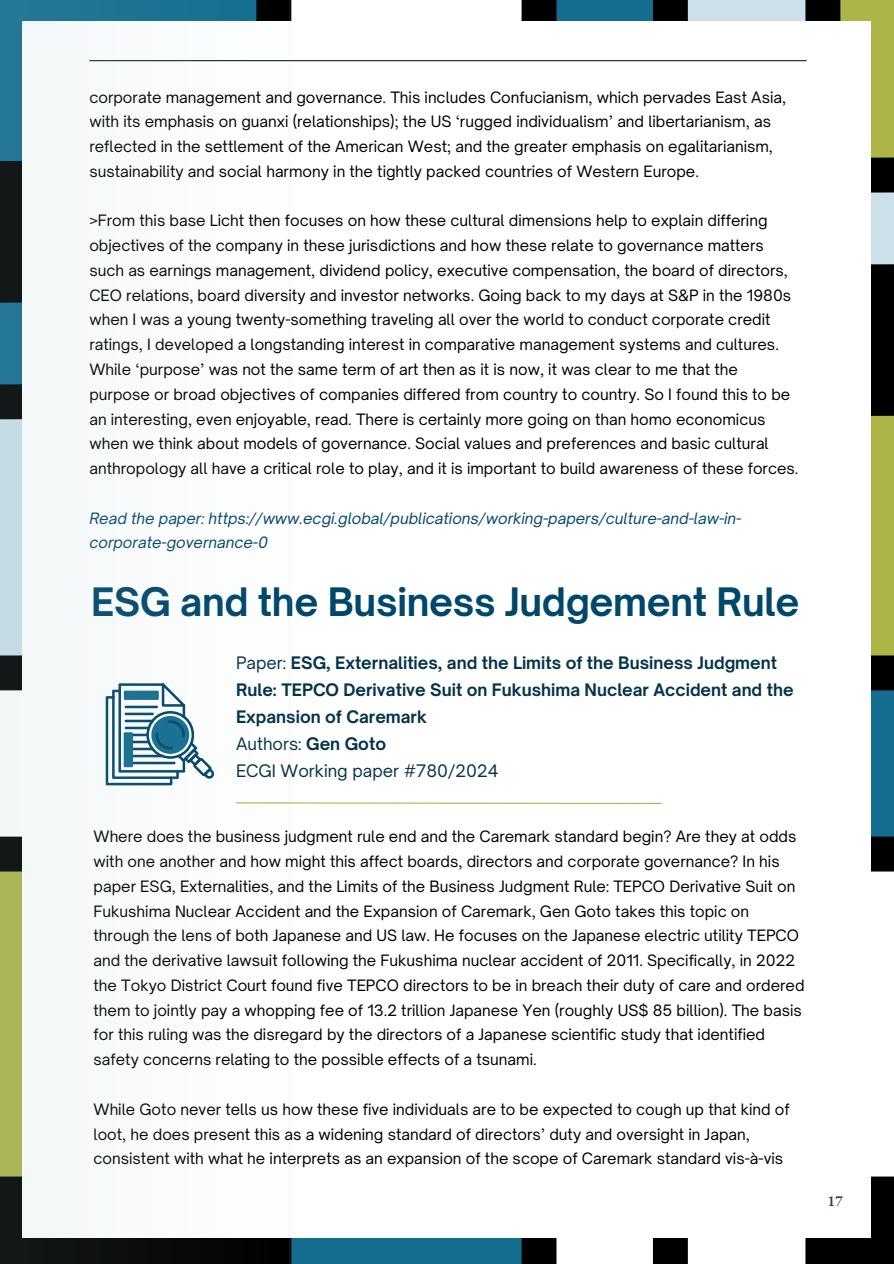
<style>
.page{position:relative;width:894px;height:1264px;background:#fff}
.page>*{position:absolute;margin:0;border:0;box-sizing:border-box;transform-origin:0 0}
.t1{font:700 37.5px "Open Sauce One";letter-spacing:-.01em;color:#00476c}
.t2{font:700 16.5px/27px "Open Sauce One";color:#04344a}
.t3{font:16.5px "Open Sauce One";color:#04344a}
.t4{font:15px/24.8px "Open Sauce One";color:#000}
.t5{font:italic 15px/24.8px "Open Sauce One";color:#00476c}
.t6{font:600 15px "EB Garamond";color:#3f393a}
.s1{font-weight:400}
.s2{font-weight:700}
</style>
<div class="page">
<div style="left:688px;top:0;width:205px;height:283px;background:#cbe0e8"></div>
<div style="left:822px;top:400px;width:71px;height:273px;background:#adb547"></div>
<div style="left:822px;top:673px;width:71px;height:181px;background:#146d8f"></div>
<div style="left:539px;top:0;width:131px;height:177px;background:#146d8f"></div>
<div style="left:822px;top:283px;width:71px;height:107px;background:#000"></div>
<div style="left:822px;top:0;width:71px;height:177px;background:#adb547"></div>
<div style="left:822px;top:1193px;width:71px;height:70px;background:#000"></div>
<div style="left:277px;top:1193px;width:262px;height:70px;background:#146d8f"></div>
<svg style="left:870px;top:140px;width:23px;height:74px"></svg>
<svg style="left:870px;top:246px;width:23px;height:74px"></svg>
<svg style="left:870px;top:363px;width:23px;height:74px"></svg>
<div style="left:0;top:655px;width:893px;height:35px;background:#000"></div>
<div style="left:0;top:836px;width:893px;height:35px;background:#000"></div>
<div style="left:0;top:1176px;width:893px;height:35px;background:#000"></div>
<div style="left:652px;top:0;width:35px;height:1263px;background:#000"></div>
<div style="left:521px;top:0;width:35px;height:1263px;background:#000"></div>
<div style="left:805px;top:0;width:35px;height:1263px;background:#000"></div>
<div style="left:22px;top:21px;width:848px;height:1216px;background:#fff"></div>
<hr style="left:89px;top:60px;width:717px;height:1px;background:#122228">
<svg style="left:289px;top:801px;width:373px;height:3px"></svg>
<svg style="left:0;top:0;width:289px;height:1263px"></svg>
<p class="t4" style="left:89px;top:84px;width:698px">corporate management and governance. This includes Confucianism, which pervades East Asia, with its emphasis on guanxi (relationships); the US ‘rugged individualism’ and libertarianism, as reflected in the settlement of the American West; and the greater emphasis on egalitarianism, sustainability and social harmony in the tightly packed countries of Western Europe.</p>
<p class="t4" style="left:89px;top:208px;width:710px">&gt;From this base Licht then focuses on how these cultural dimensions help to explain differing objectives of the company in these jurisdictions and how these relate to governance matters such as earnings management, dividend policy, executive compensation, the board of directors, CEO relations, board diversity and investor networks. Going back to my days at S&amp;P in the 1980s when I was a young twenty-something traveling all over the world to conduct corporate credit ratings, I developed a longstanding interest in comparative management systems and cultures.<br>While ‘purpose’ was not the same term of art then as it is now, it was clear to me that the purpose or broad objectives of companies differed from country to country. So I found this to be an interesting, even enjoyable, read. There is certainly more going on than homo economicus when we think about models of governance. Social values and preferences and basic cultural anthropology all have a critical role to play, and it is important to build awareness of these forces.</p>
<p class="t5" style="left:89px;top:505px;width:653px">Read the paper: https://www.ecgi.global/publications/working-papers/culture-and-law-in&shy;corporate-governance-0</p>
<p class="t1" style="left:91px;top:579px;width:709px">ESG and the Business Judgement Rule</p>
<p class="t2" style="left:236px;top:648px;width:559px"><span class="s1">Paper:</span> ESG, Externalities, and the Limits of the Business Judgment<br>Rule: TEPCO Derivative Suit on Fukushima Nuclear Accident and the<br>Expansion of Caremark</p>
<p class="t3" style="left:236px;top:733px;width:151px">Authors: <span class="s2">Gen Goto</span></p>
<h1 class="t3" style="left:236px;top:760px;width:264px">ECGI Working paper #780/2024</h1>
<p class="t4" style="left:93px;top:824px;width:712px">Where does the business judgment rule end and the Caremark standard begin? Are they at odds with one another and how might this affect boards, directors and corporate governance? In his paper ESG, Externalities, and the Limits of the Business Judgment Rule: TEPCO Derivative Suit on Fukushima Nuclear Accident and the Expansion of Caremark, Gen Goto takes this topic on through the lens of both Japanese and US law. He focuses on the Japanese electric utility TEPCO and the derivative lawsuit following the Fukushima nuclear accident of 2011. Specifically, in 2022 the Tokyo District Court found five TEPCO directors to be in breach their duty of care and ordered them to jointly pay a whopping fee of 13.2 trillion Japanese Yen (roughly US$ 85 billion). The basis for this ruling was the disregard by the directors of a Japanese scientific study that identified safety concerns relating to the possible effects of a tsunami.</p>
<p class="t4" style="left:93px;top:1096px;width:697px">While Goto never tells us how these five individuals are to be expected to cough up that kind of loot, he does present this as a widening standard of directors’ duty and oversight in Japan, consistent with what he interprets as an expansion of the scope of Caremark standard vis-à-vis</p>
<p class="t6" style="left:827px;top:1191px;width:17px">17</p>
</div>
